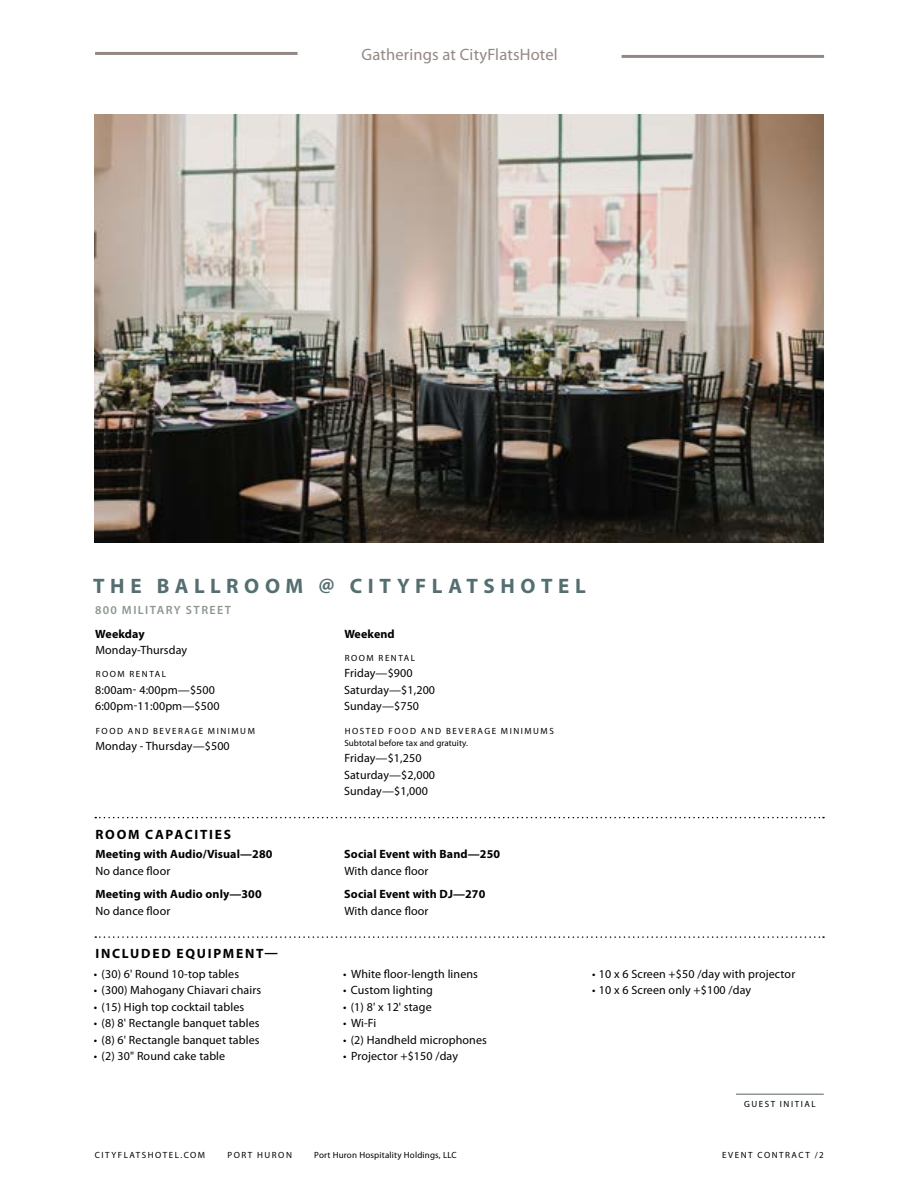
<style>
.page{position:relative;width:918px;height:1188px;background:#fff}
.page>*{position:absolute;margin:0;border:0;box-sizing:border-box;transform-origin:0 0}
.t1{font:700 21px "Myriad Pro";letter-spacing:.265em;color:#556f71}
.t2{font:16.5px "Myriad Pro";letter-spacing:.01em;color:#938884}
.t3{font:700 13.5px "Myriad Pro";letter-spacing:.13em;color:#000}
.t4{font:12px/16.5px "Myriad Pro";letter-spacing:.01em;color:#000}
.t5{font:700 12px "Myriad Pro";letter-spacing:.01em;color:#000}
.t6{font:600 12px "Myriad Pro";letter-spacing:.12em;color:#8d978e}
.t7{font:9px/12px "Myriad Pro";letter-spacing:.17em;color:#000}
.t8{font:9px "Myriad Pro";letter-spacing:.02em;color:#000}
</style>
<div class="page">
<hr style="left:736px;top:1094px;width:88px;height:1px;background:#8d978e">
<hr style="left:95px;top:52px;width:203px;height:3px;background:#938884">
<hr style="left:622px;top:55px;width:202px;height:3px;background:#938884">
<svg style="left:95px;top:817px;width:729px;height:1px"></svg>
<svg style="left:95px;top:936px;width:729px;height:2px"></svg>
<img style="left:94px;top:115px;width:730px;height:427px">
<h2 class="t2" style="left:361px;top:45px;width:198px">Gatherings at CityFlatsHotel</h2>
<h1 class="t1" style="left:93px;top:574px;width:494px">THE BALLROOM @ CITYFLATSHOTEL</h1>
<p class="t6" style="left:95px;top:603px;width:138px">800 MILITARY STREET</p>
<p class="t5" style="left:95px;top:627px;width:51px">Weekday</p>
<p class="t4" style="left:95px;top:642px;width:93px">Monday-Thursday</p>
<p class="t7" style="left:96px;top:669px;width:72px">ROOM RENTAL</p>
<p class="t4" style="left:95px;top:682px;width:126px">8:00am- 4:00pm—$500<br>6:00pm-11:00pm—$500</p>
<p class="t7" style="left:96px;top:725px;width:161px">FOOD AND BEVERAGE MINIMUM</p>
<p class="t4" style="left:95px;top:738px;width:136px">Monday - Thursday—$500</p>
<p class="t5" style="left:344px;top:627px;width:52px">Weekend</p>
<p class="t7" style="left:345px;top:652px;width:72px">ROOM RENTAL</p>
<p class="t4" style="left:344px;top:665px;width:93px">Friday—$900<br>Saturday—$1,200<br>Sunday—$750</p>
<p class="t7" style="left:344px;top:725px;width:211px">HOSTED FOOD AND BEVERAGE MINIMUMS<br>Subtotal before tax and gratuity.</p>
<p class="t4" style="left:344px;top:750px;width:93px">Friday—$1,250<br>Saturday—$2,000<br>Sunday—$1,000</p>
<p class="t3" style="left:96px;top:827px;width:137px">ROOM CAPACITIES</p>
<p class="t5" style="left:95px;top:848px;width:179px">Meeting with Audio/Visual—280</p>
<p class="t4" style="left:95px;top:863px;width:76px">No dance floor</p>
<p class="t5" style="left:95px;top:887px;width:168px">Meeting with Audio only—300</p>
<p class="t4" style="left:95px;top:903px;width:76px">No dance floor</p>
<p class="t3" style="left:96px;top:946px;width:184px">INCLUDED EQUIPMENT—</p>
<p class="t4" style="left:94px;top:966px;width:147px">• (30) 6' Round 10-top tables</p>
<p class="t4" style="left:94px;top:982px;width:169px">• (300) Mahogany Chiavari chairs</p>
<p class="t4" style="left:94px;top:999px;width:152px">• (15) High top cocktail tables</p>
<p class="t4" style="left:94px;top:1015px;width:167px">• (8) 8' Rectangle banquet tables</p>
<p class="t4" style="left:94px;top:1032px;width:167px">• (8) 6' Rectangle banquet tables</p>
<p class="t4" style="left:94px;top:1048px;width:133px">• (2) 30" Round cake table</p>
<p class="t5" style="left:344px;top:848px;width:157px">Social Event with Band—250</p>
<p class="t4" style="left:344px;top:863px;width:86px">With dance floor</p>
<p class="t5" style="left:344px;top:887px;width:143px">Social Event with DJ—270</p>
<p class="t4" style="left:344px;top:903px;width:86px">With dance floor</p>
<p class="t4" style="left:343px;top:966px;width:136px">• White floor-length linens</p>
<p class="t4" style="left:343px;top:982px;width:91px">• Custom lighting</p>
<p class="t4" style="left:343px;top:999px;width:90px">• (1) 8' x 12' stage</p>
<p class="t4" style="left:343px;top:1015px;width:35px">• Wi-Fi</p>
<p class="t4" style="left:343px;top:1032px;width:145px">• (2) Handheld microphones</p>
<p class="t4" style="left:343px;top:1048px;width:117px">• Projector +$150 /day</p>
<p class="t4" style="left:592px;top:966px;width:205px">• 10 x 6 Screen +$50 /day with projector</p>
<p class="t4" style="left:592px;top:982px;width:161px">• 10 x 6 Screen only +$100 /day</p>
<p class="t7" style="left:744px;top:1098px;width:73px">GUEST INITIAL</p>
<p class="t7" style="left:95px;top:1149px;width:112px">CITYFLATSHOTEL.COM</p>
<p class="t7" style="left:227px;top:1149px;width:66px">PORT HURON</p>
<p class="t8" style="left:314px;top:1150px;width:144px">Port Huron Hospitality Holdings, LLC</p>
<p class="t7" style="left:722px;top:1149px;width:103px">EVENT CONTRACT /2</p>
</div>
